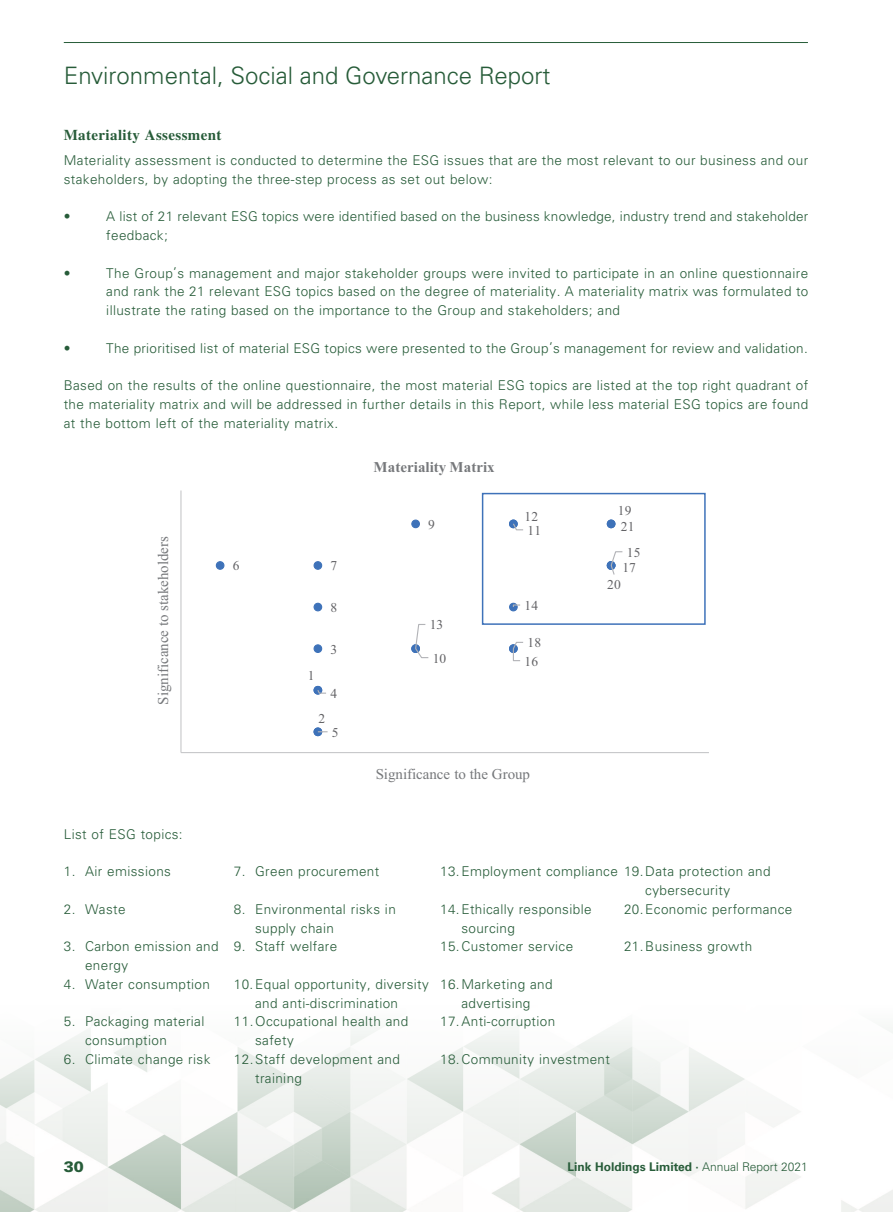
<style>
.page{position:relative;width:893px;height:1212px;background:#fff}
.page>*{position:absolute;margin:0;border:0;box-sizing:border-box;transform-origin:0 0}
.t1{font:300 24px "Univers LT Std";color:#275c39}
.t2{font:15px "Times New Roman";color:#76787b}
.t3{font:700 15px "Times LT Std";letter-spacing:.025em;color:#275c39}
.t4{font:700 15px "Times New Roman";letter-spacing:.005em;color:#76787b}
.t5{font:900 15px "Univers LT Std";color:#275c39}
.t6{font:300 13.5px/18.8px "Univers LT Std";letter-spacing:.03em;color:#275c39}
.t7{font:13.5px "Times New Roman";letter-spacing:.005em;color:#636366}
.t8{font:700 12px "Univers LT Std";color:#275c39}
.s1{font-weight:300}
</style>
<div class="page">
<img style="left:0;top:1029px;width:893px;height:183px">
<hr style="left:64px;top:42px;width:744px;height:1px;background:#275c39">
<hr style="left:180px;top:490px;width:2px;height:262px;background:#c7c8ca">
<hr style="left:181px;top:752px;width:528px;height:1px;background:#c7c8ca">
<div style="left:314px;top:644px;width:8px;height:9px;border:1px solid #3e72b9;border-radius:50%"></div>
<div style="left:314px;top:686px;width:8px;height:8px;border:1px solid #3e72b9;border-radius:50%"></div>
<div style="left:314px;top:728px;width:8px;height:7px;background:#3e72b9;border-radius:50%"></div>
<div style="left:314px;top:727px;width:8px;height:9px;border:1px solid #3e72b9;border-radius:50%"></div>
<div style="left:216px;top:562px;width:8px;height:7px;background:#3e72b9;border-radius:50%"></div>
<div style="left:216px;top:561px;width:8px;height:9px;border:1px solid #3e72b9;border-radius:50%"></div>
<div style="left:314px;top:561px;width:8px;height:9px;border:1px solid #3e72b9;border-radius:50%"></div>
<div style="left:314px;top:603px;width:8px;height:8px;border:1px solid #3e72b9;border-radius:50%"></div>
<div style="left:412px;top:520px;width:7px;height:8px;background:#3e72b9;border-radius:50%"></div>
<div style="left:411px;top:519px;width:9px;height:9px;border:1px solid #3e72b9;border-radius:50%"></div>
<div style="left:510px;top:520px;width:7px;height:8px;background:#3e72b9;border-radius:50%"></div>
<div style="left:509px;top:519px;width:9px;height:9px;border:1px solid #3e72b9;border-radius:50%"></div>
<div style="left:607px;top:520px;width:8px;height:8px;background:#3e72b9;border-radius:50%"></div>
<div style="left:607px;top:519px;width:8px;height:9px;border:1px solid #3e72b9;border-radius:50%"></div>
<svg style="left:316px;top:522px;width:307px;height:211px"></svg>
<div style="left:482px;top:493px;width:224px;height:132px;border:2px solid #3e72b9"></div>
<h1 class="t1" style="left:64px;top:61px;width:488px">Environmental, Social and Governance Report</h1>
<p class="t3" style="left:64px;top:126px;width:159px">Materiality Assessment</p>
<p class="t6" style="left:64px;top:151px;width:746px">Materiality assessment is conducted to determine the ESG issues that are the most relevant to our business and our stakeholders, by adopting the three-step process as set out below:</p>
<p class="t6" style="left:64px;top:207px;width:8px">•</p>
<p class="t6" style="left:106px;top:207px;width:704px">A list of 21 relevant ESG topics were identified based on the business knowledge, industry trend and stakeholder feedback;</p>
<p class="t6" style="left:64px;top:263px;width:8px">•</p>
<p class="t6" style="left:106px;top:263px;width:704px;text-align:justify">The Group’s management and major stakeholder groups were invited to participate in an online questionnaire and rank the 21 relevant ESG topics based on the degree of materiality. A materiality matrix was formulated to illustrate the rating based on the importance to the Group and stakeholders; and</p>
<p class="t6" style="left:64px;top:339px;width:8px">•</p>
<p class="t6" style="left:106px;top:339px;width:703px">The prioritised list of material ESG topics were presented to the Group’s management for review and validation.</p>
<p class="t6" style="left:64px;top:376px;width:746px;text-align:justify">Based on the results of the online questionnaire, the most material ESG topics are listed at the top right quadrant of the materiality matrix and will be addressed in further details in this Report, while less material ESG topics are found at the bottom left of the materiality matrix.</p>
<p class="t2" style="left:158px;top:705px;width:170px;rotate:-90deg">Significance to stakeholders</p>
<p class="t7" style="left:233px;top:561px;width:8px">6</p>
<p class="t7" style="left:330px;top:561px;width:8px">7</p>
<p class="t7" style="left:330px;top:602px;width:8px">8</p>
<p class="t7" style="left:330px;top:644px;width:8px">3</p>
<p class="t7" style="left:330px;top:689px;width:8px">4</p>
<p class="t7" style="left:332px;top:727px;width:8px">5</p>
<p class="t7" style="left:308px;top:671px;width:8px">1</p>
<p class="t7" style="left:318px;top:714px;width:8px">2</p>
<p class="t4" style="left:374px;top:456px;width:123px">Materiality Matrix</p>
<p class="t7" style="left:428px;top:519px;width:8px">9</p>
<p class="t7" style="left:430px;top:620px;width:15px">13</p>
<p class="t7" style="left:433px;top:653px;width:15px">10</p>
<p class="t7" style="left:524px;top:511px;width:15px">12</p>
<p class="t7" style="left:527px;top:525px;width:15px">11</p>
<p class="t7" style="left:524px;top:601px;width:15px">14</p>
<p class="t7" style="left:527px;top:638px;width:15px">18</p>
<p class="t7" style="left:524px;top:656px;width:15px">16</p>
<p class="t2" style="left:376px;top:769px;width:156px">Significance to the Group</p>
<p class="t7" style="left:618px;top:506px;width:15px">19</p>
<p class="t7" style="left:621px;top:521px;width:15px">21</p>
<p class="t7" style="left:627px;top:547px;width:15px">15</p>
<p class="t7" style="left:622px;top:563px;width:15px">17</p>
<p class="t7" style="left:607px;top:580px;width:15px">20</p>
<p class="t6" style="left:64px;top:825px;width:120px">List of ESG topics:</p>
<p class="t6" style="left:64px;top:862px;width:109px">1. Air emissions</p>
<p class="t6" style="left:234px;top:862px;width:147px">7. Green procurement</p>
<p class="t6" style="left:645px;top:862px;width:127px;text-indent:-205px">13. Employment compliance 19. Data protection and cybersecurity</p>
<p class="t6" style="left:64px;top:900px;width:63px">2. Waste</p>
<p class="t6" style="left:255px;top:900px;width:142px;text-indent:-21px">8. Environmental risks in supply chain</p>
<p class="t6" style="left:461px;top:900px;width:132px;text-indent:-21px">14. Ethically responsible sourcing</p>
<p class="t6" style="left:624px;top:900px;width:170px">20. Economic performance</p>
<p class="t6" style="left:85px;top:937px;width:135px;text-indent:-21px">3. Carbon emission and energy</p>
<p class="t6" style="left:234px;top:937px;width:105px">9. Staff welfare</p>
<p class="t6" style="left:440px;top:937px;width:135px">15. Customer service</p>
<p class="t6" style="left:624px;top:937px;width:130px">21. Business growth</p>
<p class="t6" style="left:64px;top:975px;width:148px">4. Water consumption</p>
<p class="t6" style="left:255px;top:975px;width:175px;text-indent:-21px">10. Equal opportunity, diversity and anti-discrimination</p>
<p class="t6" style="left:440px;top:975px;width:114px;text-align:center">16. Marketing and advertising</p>
<p class="t6" style="left:85px;top:1012px;width:121px;text-indent:-21px">5. Packaging material consumption</p>
<p class="t6" style="left:255px;top:1012px;width:155px;text-indent:-21px">11. Occupational health and safety</p>
<p class="t6" style="left:440px;top:1012px;width:117px">17. Anti-corruption</p>
<p class="t6" style="left:64px;top:1050px;width:148px">6. Climate change risk</p>
<p class="t6" style="left:255px;top:1050px;width:146px;text-indent:-21px">12. Staff development and training</p>
<p class="t6" style="left:440px;top:1050px;width:171px">18. Community investment</p>
<p class="t5" style="left:64px;top:1157px;width:22px">30</p>
<p class="t8" style="left:568px;top:1159px;width:242px">Link Holdings Limited · <span class="s1">Annual Report 2021</span></p>
</div>
